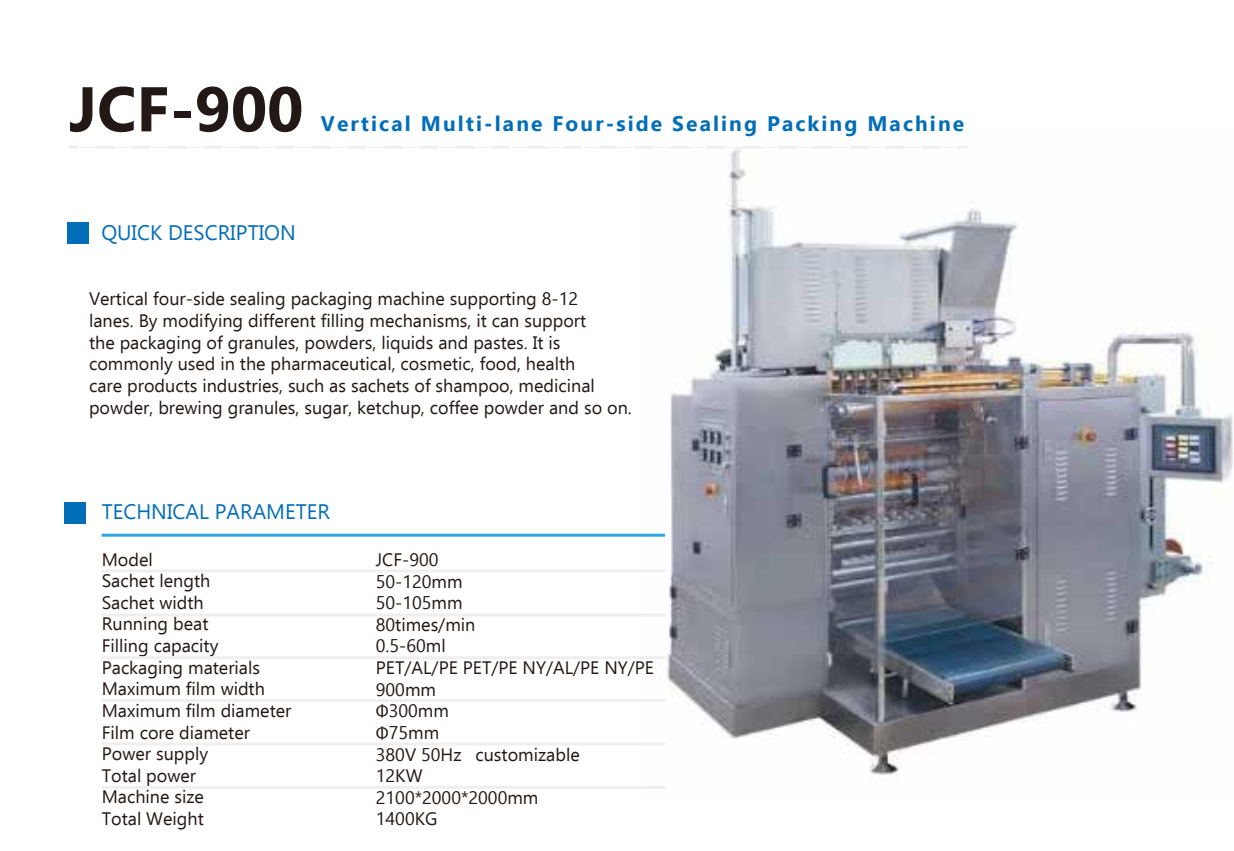
<style>
.page{position:relative;width:1234px;height:851px;background:#fff}
.page>*{position:absolute;margin:0;border:0;box-sizing:border-box;transform-origin:0 0}
.t1{font:700 63px "Ebrima";color:#221815}
.t2{font:700 21px "Ebrima";letter-spacing:.1em;color:#036eb8}
.t3{font:21px "Ebrima";color:#036eb8}
.t4{font:18px/21.6px "Ebrima";color:#221815}
.s1{font-family:"Myriad Pro"}
</style>
<div class="page">
<img style="left:641px;top:147px;width:592px;height:642px">
<div style="left:67px;top:222px;width:22px;height:22px;background:#036eb8"></div>
<div style="left:64px;top:502px;width:22px;height:22px;background:#036eb8"></div>
<hr style="left:102px;top:569px;width:563px;height:3px;background:#efefef">
<hr style="left:102px;top:613px;width:563px;height:3px;background:#efefef">
<hr style="left:102px;top:656px;width:563px;height:3px;background:#efefef">
<hr style="left:102px;top:699px;width:563px;height:3px;background:#efefef">
<hr style="left:102px;top:742px;width:563px;height:3px;background:#efefef">
<hr style="left:102px;top:785px;width:563px;height:3px;background:#efefef">
<hr style="left:102px;top:533px;width:563px;height:3px;background:#2ea7e0">
<svg style="left:69px;top:146px;width:9px;height:3px"></svg>
<svg style="left:96px;top:146px;width:853px;height:3px"></svg>
<svg style="left:958px;top:146px;width:9px;height:3px"></svg>
<h1 class="t1" style="left:69px;top:59px;width:236px">JCF-900</h1>
<p class="t2" style="left:321px;top:107px;width:644px">Vertical Multi-lane Four-side Sealing Packing Machine</p>
<p class="t3" style="left:101px;top:217px;width:196px">QUICK DESCRIPTION</p>
<p class="t4" style="left:89px;top:288px;width:544px">Vertical four-side sealing packaging machine supporting 8-12<br>lanes. By modifying different filling mechanisms, it can support<br>the packaging of granules, powders, liquids and pastes. It is commonly used in the pharmaceutical, cosmetic, food, health<br>care products industries, such as sachets of shampoo, medicinal powder, brewing granules, sugar, ketchup, coffee powder and so on.</p>
<p class="t3" style="left:102px;top:496px;width:230px">TECHNICAL PARAMETER</p>
<p class="t4" style="left:102px;top:547px;width:191px">Model<br>Sachet length<br>Sachet width<br>Running beat<br>Filling capacity<br>Packaging materials<br>Maximum film width<br>Maximum film diameter<br>Film core diameter<br>Power supply<br>Total power<br>Machine size<br>Total Weight</p>
<p class="t4" style="left:376px;top:548px;width:279px">JCF-900<br>50-120mm<br>50-105mm<br>80times/min<br>0.5-60ml<br>PET/AL/PE PET/PE NY/AL/PE NY/PE<br>900mm<br><span class="s1">Φ</span>300mm<br><span class="s1">Φ</span>75mm<br>380V 50Hz customizable<br>12KW<br>2100*2000*2000mm<br>1400KG</p>
</div>
